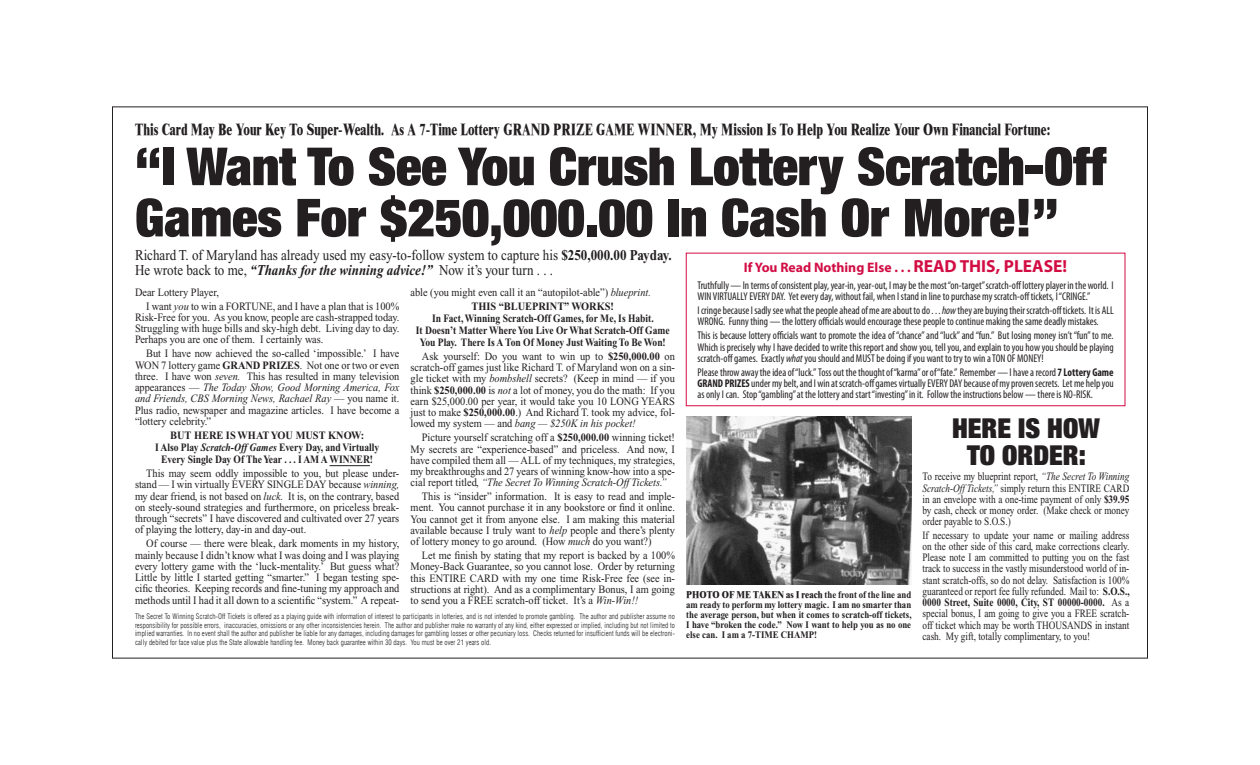
<style>
.page{position:relative;width:1260px;height:765px;background:#fff}
.page>*{position:absolute;margin:0;border:0;box-sizing:border-box;transform-origin:0 0}
.t1{font:900 expanded 52.5px/51.2px "Helvetica Neue";color:#231f20}
.t2{font:900 expanded 27.5px/26.2px "Helvetica Neue";color:#231f20;text-align:center}
.t3{font:800 16.5px "Times New Roman";color:#231f20;scale:.74 1}
.t4{font:15px/15px "Times New Roman";color:#231f20;scale:.87 1}
.t5{font:700 13.75px "Myriad Pro";color:#d20d44}
.t6{font:11.25px/11.2px "Times New Roman";color:#231f20;text-align:justify;scale:.92 1}
.t7{font:condensed 11.25px/11.2px "Myriad Pro";color:#231f20;scale:.95 1}
.t8{font:11.25px/11.2px "Times New Roman";color:#231f20;text-align:justify;scale:.82 1}
.t9{font:700 11.25px/11.9px "Times New Roman";color:#231f20;text-align:center;scale:.92 1}
.t10{font:700 10px/10px "Times New Roman";color:#231f20;text-align:justify;scale:.88 1}
.t11{font:300 condensed 7.5px/8.8px "Swiss 721 BT";letter-spacing:.01em;color:#231f20;text-align:justify;scale:.95 1}
.s1{font-weight:700}
.s2{font-weight:700;font-style:italic}
.s3{font-size:17.5px}
.s4{font-style:italic}
.s5{font-weight:800}
</style>
<div class="page">
<img style="left:686px;top:416px;width:225px;height:169px">
<hr style="left:330px;top:465px;width:40px;height:1px;background:#231f20">
<div style="left:686px;top:253px;width:440px;height:153px;border:1px solid #d20d44"></div>
<p class="t3" style="left:135px;top:120px;width:1238px">This Card May Be Your Key To Super-Wealth. As A 7-Time Lottery GRAND PRIZE GAME WINNER, My Mission Is To Help You Realize Your Own Financial Fortune:</p>
<p class="t1" style="left:135px;top:140px;width:973px">“I Want To See You Crush Lottery Scratch-Off<br>Games For $250,000.00 In Cash Or More!”</p>
<p class="t4" style="left:135px;top:248px;width:618px">Richard T. of Maryland has already used my easy-to-follow system to capture his <span class="s1">$250,000.00 Payday.<br></span>He wrote back to me, <span class="s2">“Thanks for the winning advice!”</span> Now it’s your turn . . .</p>
<p class="t5" style="left:744px;top:259px;width:325px">If You Read Nothing Else . . . <span class="s3">READ THIS, PLEASE!</span></p>
<p class="t7" style="left:698px;top:279px;width:440px">Truthfully — In terms of consistent play, year-in, year-out, I may be the most “on-target” scratch-off lottery player in the world. I<br>WIN VIRTUALLY EVERY DAY. Yet every day, without fail, when I stand in line to purchase my scratch-off tickets, I “CRINGE.”</p>
<p class="t7" style="left:698px;top:305px;width:440px">I cringe because I sadly see what the people ahead of me are about to do . . . <span class="s4">how</span> they are buying their scratch-off tickets. It is ALL<br>WRONG. Funny thing — the lottery officials would encourage these people to continue making the same deadly mistakes.</p>
<p class="t7" style="left:698px;top:330px;width:440px;text-align:justify">This is because lottery officials want to promote the idea of “chance” and “luck” and “fun.” But losing money isn’t “fun” to me.<br>Which is precisely why I have decided to write this report and show you, tell you, and explain to you how you should be playing scratch-off games. Exactly <span class="s4">what</span> you should and MUST be doing if you want to try to win a TON OF MONEY!</p>
<p class="t7" style="left:698px;top:366px;width:440px;text-align:justify">Please throw away the idea of “luck.” Toss out the thought of “karma” or of “fate.” Remember — I have a record <span class="s1">7 Lottery Game GRAND PRIZES</span> under my belt, and I win at scratch-off games virtually EVERY DAY because of my proven secrets. Let me help you as only I can. Stop “gambling” at the lottery and start “investing” in it. Follow the instructions below — there is NO-RISK.</p>
<p class="t2" style="left:952px;top:415px;width:149px">HERE IS HOW<br>TO ORDER:</p>
<p class="t8" style="left:922px;top:471px;width:254px">To receive my blueprint report, <span class="s4">“The Secret To Winning Scratch-Off Tickets,”</span> simply return this ENTIRE CARD in an envelope with a one-time payment of only <span class="s1">$39.95 </span>by cash, check or money order. (Make check or money order payable to S.O.S.)</p>
<p class="t8" style="left:922px;top:529px;width:254px">If necessary to update your name or mailing address on the other side of this card, make corrections clearly.<br>Please note I am committed to putting you on the fast track to success in the vastly misunderstood world of in&shy;stant scratch-offs, so do not delay. Satisfaction is 100% guaranteed or report fee fully refunded. Mail to: <span class="s1">S.O.S., 0000 Street, Suite 0000, City, ST 00000-0000.</span> As a special bonus, I am going to give you a FREE scratch&shy;off ticket which may be worth THOUSANDS in instant cash. My gift, totally complimentary, to you!</p>
<p class="t6" style="left:135px;top:286px;width:93px">Dear Lottery Player,</p>
<p class="t6" style="left:135px;top:300px;width:289px;text-indent:11px">I want <span class="s4">you</span> to win a FORTUNE, and I have a plan that is 100% Risk-Free for you. As you know, people are cash-strapped today.<br>Struggling with huge bills and sky-high debt. Living day to day.<br>Perhaps you are one of them. I certainly was.</p>
<p class="t6" style="left:135px;top:348px;width:289px;text-indent:11px">But I have now achieved the so-called ‘impossible.’ I have WON 7 lottery game <span class="s1">GRAND PRIZES</span>. Not one or two or even three. I have won <span class="s4">seven.</span> This has resulted in many television appearances — <span class="s4">The Today Show, Good Morning America, Fox and Friends, CBS Morning News, Rachael Ray</span> — you name it.<br>Plus radio, newspaper and magazine articles. I have become a “lottery celebrity.”</p>
<p class="t9" style="left:155px;top:430px;width:245px">BUT HERE IS WHAT YOU MUST KNOW:<br>I Also Play <span class="s4">Scratch-Off Games</span> Every Day, and Virtually<br>Every Single Day Of The Year . . . I AM A WINNER!</p>
<p class="t6" style="left:135px;top:468px;width:289px;text-indent:11px">This may seem oddly impossible to you, but please under&shy;stand — I win virtually EVERY SINGLE DAY because <span class="s4">winning, </span>my dear friend, is not based on <span class="s4">luck.</span> It is, on the contrary, based on steely-sound strategies and furthermore, on priceless break&shy;through “secrets” I have discovered and cultivated over 27 years of playing the lottery, day-in and day-out.</p>
<p class="t6" style="left:135px;top:538px;width:289px;text-indent:11px">Of course — there were bleak, dark moments in my history, mainly because I didn’t know what I was doing and I was playing every lottery game with the ‘luck-mentality.’ But guess what?<br>Little by little I started getting “smarter.” I began testing spe&shy;cific theories. Keeping records and fine-tuning my approach and methods until I had it all down to a scientific “system.” A repeat-</p>
<p class="t6" style="left:411px;top:286px;width:263px">able (you might even call it an “autopilot-able”) <span class="s4">blueprint.</span></p>
<p class="t9" style="left:416px;top:301px;width:277px">THIS “BLUEPRINT” WORKS!<br>In Fact, Winning Scratch-Off Games, for Me, Is Habit.<br>It Doesn’t Matter Where You Live Or What Scratch-Off Game You Play. There Is A Ton Of Money Just Waiting To Be Won!</p>
<p class="t6" style="left:411px;top:350px;width:289px;text-indent:11px">Ask yourself: Do you want to win up to <span class="s1">$250,000.00</span> on scratch-off games just like Richard T. of Maryland won on a sin&shy;gle ticket with my <span class="s4">bombshell</span> secrets? (Keep in mind — if you think <span class="s1">$250,000.00</span> is <span class="s4">not</span> a lot of money, you do the math: If you earn $25,000.00 per year, it would take you 10 LONG YEARS just to make <span class="s1">$250,000.00</span>.) And Richard T. took my advice, fol&shy;lowed my system — and <span class="s4">bang — $250K in his pocket!</span></p>
<p class="t6" style="left:411px;top:432px;width:289px;text-indent:11px">Picture yourself scratching off a <span class="s1">$250,000.00</span> winning ticket!<br>My secrets are “experience-based” and priceless. And now, I have compiled them all — ALL of my techniques, my strategies, my breakthroughs and 27 years of winning know-how into a spe&shy;cial report titled, <span class="s4">“The Secret To Winning Scratch-Off Tickets.”</span></p>
<p class="t6" style="left:411px;top:491px;width:289px;text-indent:11px">This is “insider” information. It is easy to read and imple&shy;ment. You cannot purchase it in any bookstore or find it online.<br>You cannot get it from anyone else. I am making this material available because I truly want to <span class="s4">help</span> people and there’s plenty of lottery money to go around. (How <span class="s4">much</span> do you want?)</p>
<p class="t6" style="left:411px;top:550px;width:289px;text-indent:11px">Let me finish by stating that my report is backed by a 100% Money-Back Guarantee, so you cannot lose. Order by returning this ENTIRE CARD with my one time Risk-Free fee (see in&shy;structions at right). And as a complimentary Bonus, I am going to send you a FREE scratch-off ticket. It’s a <span class="s4">Win-Win!!</span></p>
<p class="t11" style="left:135px;top:612px;width:570px">The Secret To Winning Scratch-Off Tickets is offered as a playing guide with information of interest to participants in lotteries, and is not intended to promote gambling. The author and publisher assume no responsibility for possible errors, inaccuracies, omissions or any other inconsistencies herein. The author and publisher make no warranty of any kind, either expressed or implied, including but not limited to implied warranties. In no event shall the author and publisher be liable for any damages, including damages for gambling losses or other pecuniary loss. Checks returned for insufficient funds will be electroni&shy;cally debited for face value plus the State allowable handling fee. Money back guarantee within 30 days. You must be over 21 years old.</p>
<p class="t10" style="left:686px;top:590px;width:258px"><span class="s5">PHOTO OF ME TAKEN as I reach</span> the front of the line and am ready to perform my lottery magic. I am no smarter than the average person, but when it comes to scratch-off tickets, I have “broken the code.” Now I want to help you as no one else can. I am a 7-TIME CHAMP!</p>
</div>
